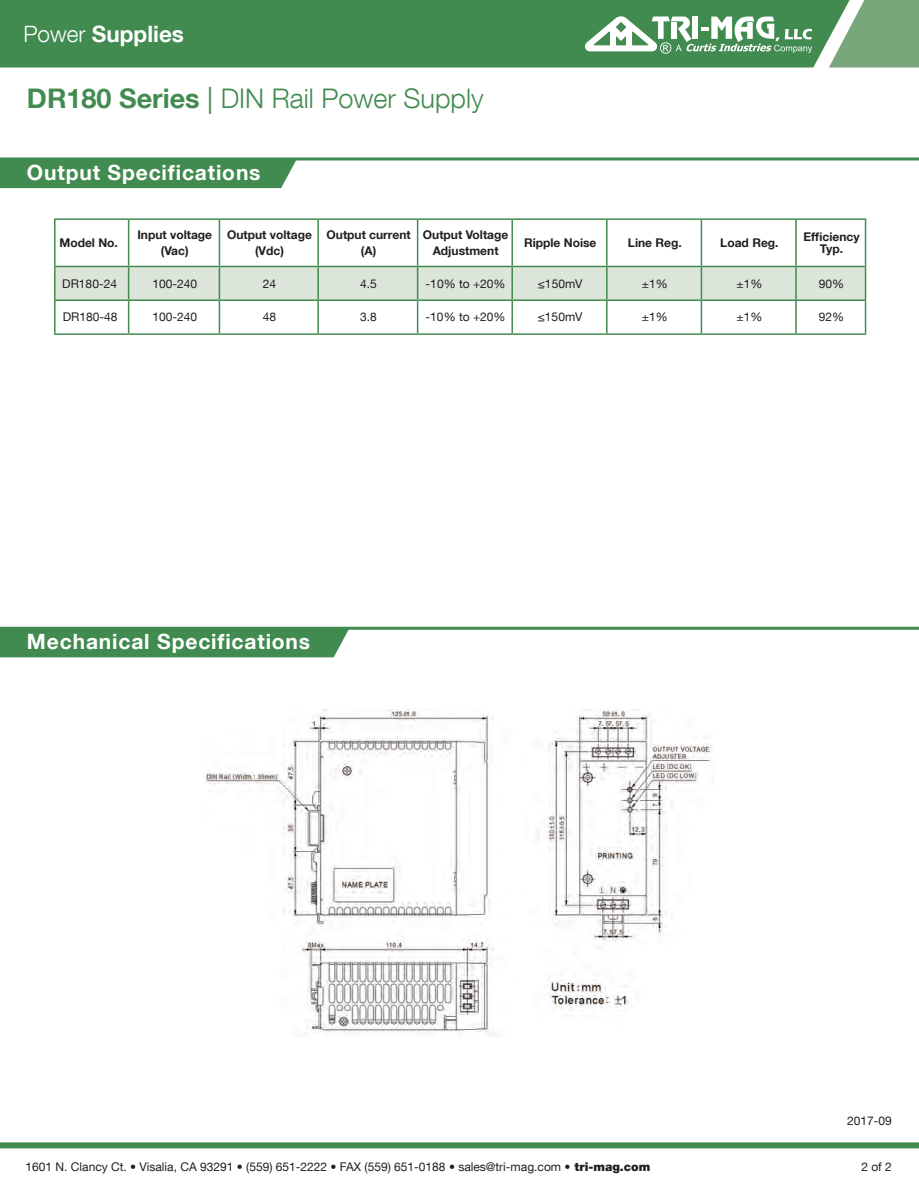
<style>
.page{position:relative;width:919px;height:1189px;background:#fff}
.page>*{position:absolute;margin:0;border:0;box-sizing:border-box;transform-origin:0 0}
.t1{font:300 27px "Helvetica Neue LT Com";color:#418b50}
.t2{font:700 22.5px "Helvetica Neue LT Com";color:#fff}
.t3{font:700 21px "Helvetica Neue LT Com";letter-spacing:.04em;color:#fff}
.t4{font:12px "Helvetica Neue LT Com";color:#231f20}
.t5{font:700 12px/16.4px "Helvetica Neue LT Com";color:#231f20;text-align:center}
.s1{font-weight:300}
.s2{font-weight:700}
.s3{font-weight:400}
.s4{font-family:"Helvetica Neue LT Std"}
.s5{font-weight:900}
</style>
<div class="page">
<div style="left:0;top:0;width:828px;height:67px;background:#418b50"></div>
<svg style="left:584px;top:16px;width:227px;height:38px"></svg>
<svg style="left:0;top:1142px;width:918px;height:5px;background:#4f935d"></svg>
<hr style="left:0;top:157px;width:918px;height:3px;background:#418b50">
<div style="left:0;top:160px;width:297px;height:28px;background:#418b50"></div>
<hr style="left:0;top:626px;width:918px;height:3px;background:#418b50">
<div style="left:0;top:629px;width:349px;height:28px;background:#418b50"></div>
<div style="left:55px;top:267px;width:809px;height:32px;background:#dce5da"></div>
<hr style="left:54px;top:218px;width:74px;height:2px;background:#418b50">
<hr style="left:54px;top:220px;width:1px;height:45px;background:#418b50">
<hr style="left:128px;top:218px;width:91px;height:2px;background:#418b50">
<hr style="left:128px;top:220px;width:1px;height:45px;background:#418b50">
<hr style="left:219px;top:218px;width:99px;height:2px;background:#418b50">
<hr style="left:218px;top:220px;width:2px;height:45px;background:#418b50">
<hr style="left:318px;top:218px;width:99px;height:2px;background:#418b50">
<hr style="left:317px;top:220px;width:2px;height:45px;background:#418b50">
<hr style="left:417px;top:218px;width:95px;height:2px;background:#418b50">
<hr style="left:416px;top:220px;width:2px;height:45px;background:#418b50">
<hr style="left:512px;top:218px;width:94px;height:2px;background:#418b50">
<hr style="left:511px;top:220px;width:1px;height:45px;background:#418b50">
<hr style="left:606px;top:218px;width:95px;height:2px;background:#418b50">
<hr style="left:605px;top:220px;width:2px;height:45px;background:#418b50">
<hr style="left:701px;top:218px;width:94px;height:2px;background:#418b50">
<hr style="left:700px;top:220px;width:1px;height:45px;background:#418b50">
<hr style="left:795px;top:218px;width:70px;height:2px;background:#418b50">
<hr style="left:794px;top:220px;width:2px;height:45px;background:#418b50">
<hr style="left:864px;top:220px;width:1px;height:45px;background:#418b50">
<hr style="left:54px;top:265px;width:74px;height:2px;background:#418b50">
<hr style="left:54px;top:267px;width:1px;height:32px;background:#418b50">
<hr style="left:128px;top:265px;width:91px;height:2px;background:#418b50">
<hr style="left:128px;top:267px;width:1px;height:32px;background:#418b50">
<hr style="left:219px;top:265px;width:99px;height:2px;background:#418b50">
<hr style="left:218px;top:267px;width:2px;height:32px;background:#418b50">
<hr style="left:318px;top:265px;width:99px;height:2px;background:#418b50">
<hr style="left:317px;top:267px;width:2px;height:32px;background:#418b50">
<hr style="left:417px;top:265px;width:95px;height:2px;background:#418b50">
<hr style="left:416px;top:267px;width:2px;height:32px;background:#418b50">
<hr style="left:512px;top:265px;width:94px;height:2px;background:#418b50">
<hr style="left:511px;top:267px;width:1px;height:32px;background:#418b50">
<hr style="left:606px;top:265px;width:95px;height:2px;background:#418b50">
<hr style="left:605px;top:267px;width:2px;height:32px;background:#418b50">
<hr style="left:701px;top:265px;width:94px;height:2px;background:#418b50">
<hr style="left:700px;top:267px;width:1px;height:32px;background:#418b50">
<hr style="left:795px;top:265px;width:70px;height:2px;background:#418b50">
<hr style="left:794px;top:267px;width:2px;height:32px;background:#418b50">
<hr style="left:864px;top:267px;width:1px;height:32px;background:#418b50">
<hr style="left:54px;top:299px;width:74px;height:2px;background:#418b50">
<hr style="left:54px;top:301px;width:1px;height:32px;background:#418b50">
<hr style="left:128px;top:299px;width:91px;height:2px;background:#418b50">
<hr style="left:128px;top:301px;width:1px;height:32px;background:#418b50">
<hr style="left:219px;top:299px;width:99px;height:2px;background:#418b50">
<hr style="left:218px;top:301px;width:2px;height:32px;background:#418b50">
<hr style="left:318px;top:299px;width:99px;height:2px;background:#418b50">
<hr style="left:317px;top:301px;width:2px;height:32px;background:#418b50">
<hr style="left:417px;top:299px;width:95px;height:2px;background:#418b50">
<hr style="left:416px;top:301px;width:2px;height:32px;background:#418b50">
<hr style="left:512px;top:299px;width:94px;height:2px;background:#418b50">
<hr style="left:511px;top:301px;width:1px;height:32px;background:#418b50">
<hr style="left:606px;top:299px;width:95px;height:2px;background:#418b50">
<hr style="left:605px;top:301px;width:2px;height:32px;background:#418b50">
<hr style="left:701px;top:299px;width:94px;height:2px;background:#418b50">
<hr style="left:700px;top:301px;width:1px;height:32px;background:#418b50">
<hr style="left:795px;top:299px;width:70px;height:2px;background:#418b50">
<hr style="left:794px;top:301px;width:2px;height:32px;background:#418b50">
<hr style="left:864px;top:301px;width:1px;height:32px;background:#418b50">
<hr style="left:54px;top:333px;width:74px;height:2px;background:#418b50">
<hr style="left:128px;top:333px;width:91px;height:2px;background:#418b50">
<hr style="left:219px;top:333px;width:99px;height:2px;background:#418b50">
<hr style="left:318px;top:333px;width:99px;height:2px;background:#418b50">
<hr style="left:417px;top:333px;width:95px;height:2px;background:#418b50">
<hr style="left:512px;top:333px;width:94px;height:2px;background:#418b50">
<hr style="left:606px;top:333px;width:95px;height:2px;background:#418b50">
<hr style="left:701px;top:333px;width:94px;height:2px;background:#418b50">
<hr style="left:795px;top:333px;width:70px;height:2px;background:#418b50">
<img style="left:204px;top:709px;width:508px;height:327px">
<svg style="left:828px;top:0;width:91px;height:67px;background:#86af88"></svg>
<h2 class="t2" style="left:23px;top:20px;width:162px"><span class="s1">Power</span> Supplies</h2>
<h1 class="t1" style="left:27px;top:82px;width:458px"><span class="s2">DR180 Series</span> <span class="s3">|</span> DIN Rail Power Supply</h1>
<h3 class="t3" style="left:27px;top:159px;width:235px">Output Specifications</h3>
<p class="t5" style="left:59px;top:234px;width:60px">Model No.</p>
<p class="t5" style="left:137px;top:226px;width:76px">Input voltage (Vac)</p>
<p class="t5" style="left:227px;top:226px;width:86px">Output voltage (Vdc)</p>
<p class="t5" style="left:326px;top:226px;width:86px">Output current (A)</p>
<p class="t5" style="left:423px;top:226px;width:87px">Output Voltage<br>Adjustment</p>
<p class="t5" style="left:523px;top:234px;width:74px">Ripple Noise</p>
<p class="t5" style="left:627px;top:234px;width:55px">Line Reg.</p>
<p class="t5" style="left:720px;top:234px;width:60px">Load Reg.</p>
<p class="t5" style="left:803px;top:230px;width:58px;line-height:12px">Efficiency<br>Typ.</p>
<p class="t4" style="left:62px;top:276px;width:56px">DR180-24</p>
<p class="t4" style="left:152px;top:276px;width:46px">100-240</p>
<p class="t4" style="left:263px;top:276px;width:15px">24</p>
<p class="t4" style="left:360px;top:276px;width:18px">4.5</p>
<p class="t4" style="left:425px;top:276px;width:81px">-10% to +20%</p>
<p class="t4" style="left:537px;top:276px;width:46px">≤150mV</p>
<p class="t4" style="left:641px;top:276px;width:27px">±1%</p>
<p class="t4" style="left:736px;top:276px;width:27px">±1%</p>
<p class="t4" style="left:818px;top:276px;width:27px">90%</p>
<p class="t4" style="left:63px;top:310px;width:56px">DR180-48</p>
<p class="t4" style="left:152px;top:310px;width:46px">100-240</p>
<p class="t4" style="left:263px;top:310px;width:15px">48</p>
<p class="t4" style="left:360px;top:310px;width:18px">3.8</p>
<p class="t4" style="left:425px;top:310px;width:81px">-10% to +20%</p>
<p class="t4" style="left:537px;top:310px;width:46px">≤150mV</p>
<p class="t4" style="left:641px;top:310px;width:27px">±1%</p>
<p class="t4" style="left:736px;top:310px;width:27px">±1%</p>
<p class="t4" style="left:818px;top:310px;width:27px">92%</p>
<h3 class="t3" style="left:27px;top:628px;width:284px">Mechanical Specifications</h3>
<p class="t4" style="left:846px;top:1112px;width:46px">201<span class="s4">7</span>-0<span class="s4">9</span></p>
<p class="t4" style="left:25px;top:1158px;width:626px">1601 N. Clancy Ct. • Visalia, CA 93291 • (559) 651-2222 • FAX (559) 651-0188 • sales@tri-mag.com • <span class="s5">tri-mag.com</span></p>
<p class="t4" style="left:861px;top:1158px;width:32px">2 of 2</p>
</div>
